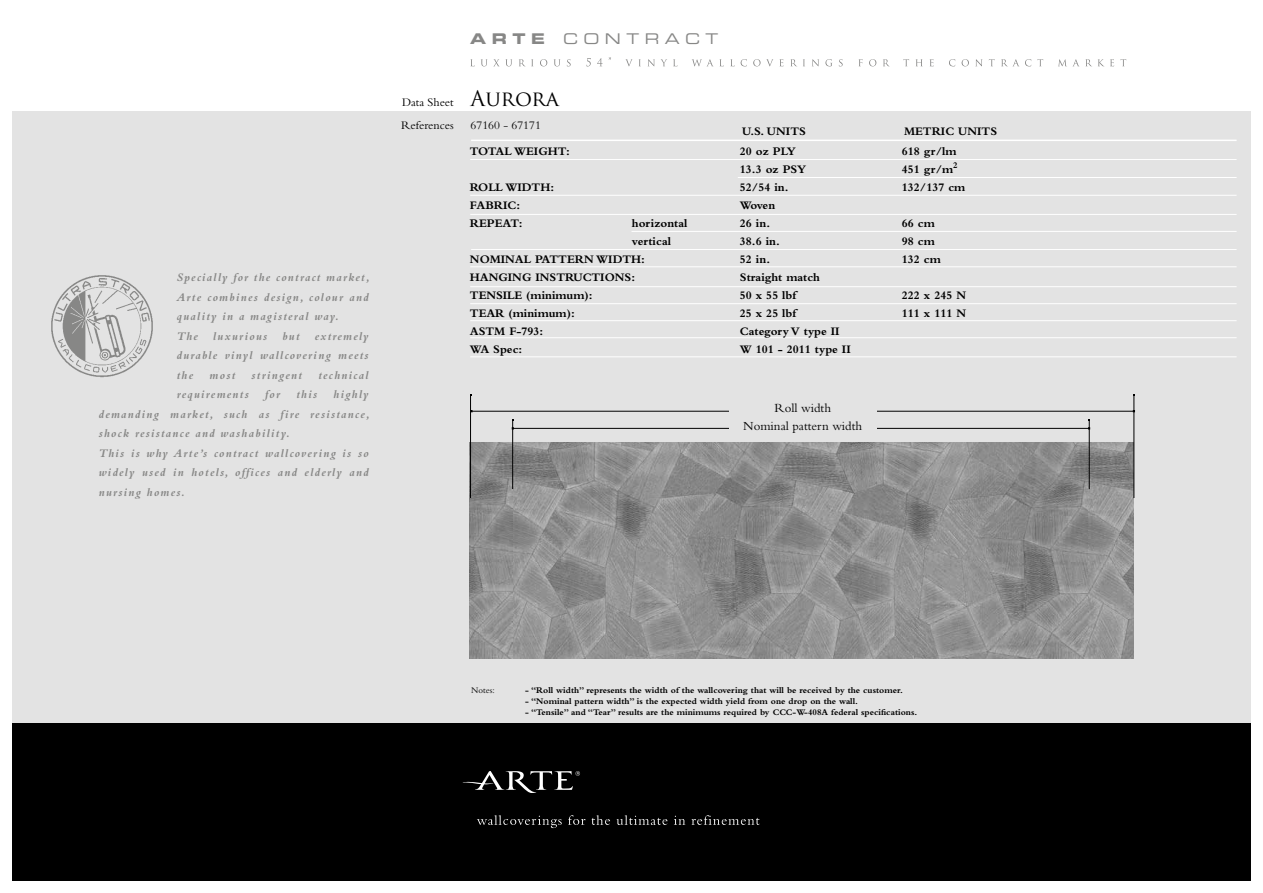
<style>
.page{position:relative;width:1263px;height:893px;background:#fff}
.page>*{position:absolute;margin:0;border:0;box-sizing:border-box;transform-origin:0 0}
.t1{font:21px "Trajan Pro";color:#000}
.t2{font:14.7px "Eurostile LT Std Ex 2";letter-spacing:.37em;color:#878786}
.t3{font:12.9px/18px "Bembo Std";color:#000;text-align:center}
.t4{font:italic 700 12px/19.5px "Bembo Std";letter-spacing:.1em;color:#878786}
.t5{font:700 12px "Bembo Std";color:#000}
.t6{font:12px/22.5px "Bembo Std";color:#000}
.t7{font:700 9px "Bembo Std";color:#000}
.t8{font:9px "Bembo Std";color:#000}
.s1{font-family:"Eurostile LT Std Bold Ex 2"}
</style>
<div class="page">
<div style="left:0;top:111px;width:1263px;height:677px;background:#e3e3e3"></div>
<hr style="left:471px;top:140px;width:765px;height:1px;background:#fff">
<hr style="left:470px;top:159px;width:766px;height:1px;background:#fff">
<hr style="left:738px;top:177px;width:498px;height:1px;background:#fff">
<hr style="left:470px;top:195px;width:766px;height:1px;background:#fff">
<hr style="left:470px;top:214px;width:766px;height:1px;background:#fff">
<hr style="left:631px;top:231px;width:605px;height:1px;background:#fff">
<hr style="left:471px;top:249px;width:765px;height:1px;background:#fff">
<hr style="left:470px;top:266px;width:766px;height:1px;background:#fff">
<hr style="left:470px;top:286px;width:766px;height:1px;background:#fff">
<hr style="left:470px;top:303px;width:766px;height:1px;background:#fff">
<hr style="left:470px;top:320px;width:766px;height:1px;background:#fff">
<hr style="left:470px;top:337px;width:766px;height:1px;background:#fff">
<hr style="left:470px;top:356px;width:766px;height:1px;background:#fff">
<img style="left:51px;top:275px;width:102px;height:103px">
<img style="left:470px;top:443px;width:664px;height:215px">
<hr style="left:1134px;top:395px;width:1px;height:103px;background:#000">
<hr style="left:470px;top:395px;width:1px;height:103px;background:#000">
<hr style="left:512px;top:420px;width:1px;height:69px;background:#000">
<hr style="left:1089px;top:420px;width:1px;height:69px;background:#000">
<hr style="left:513px;top:428px;width:575px;height:1px;background:#000">
<hr style="left:472px;top:411px;width:661px;height:1px;background:#000">
<div style="left:5px;top:723px;width:1254px;height:164px;background:#000"></div>
<svg style="left:470px;top:57px;width:656px;height:9px"></svg>
<div style="left:729px;top:403px;width:148px;height:19px;background:#e3e3e3"></div>
<div style="left:729px;top:421px;width:147px;height:19px;background:#e3e3e3"></div>
<svg style="left:477px;top:815px;width:282px;height:13px"></svg>
<svg style="left:463px;top:771px;width:117px;height:22px"></svg>
<div style="left:0;top:0;width:1263px;height:893px;border:12px solid #fff"></div>
<p class="t4" style="left:177px;top:268px;width:195px">Specially for the contract market,<br>Arte combines design, colour and quality in a magisteral way.<br>The</p>
<p class="t4" style="left:213px;top:326px;width:56px">luxurious</p>
<p class="t4" style="left:282px;top:326px;width:19px">but</p>
<p class="t4" style="left:177px;top:326px;width:194px;text-align:justify;text-indent:138px">extremely durable vinyl wallcovering meets the</p>
<p class="t4" style="left:210px;top:365px;width:27px">most</p>
<p class="t4" style="left:252px;top:365px;width:52px">stringent</p>
<p class="t4" style="left:318px;top:365px;width:52px">technical</p>
<p class="t4" style="left:177px;top:385px;width:74px">requirements</p>
<p class="t4" style="left:265px;top:385px;width:16px">for</p>
<p class="t4" style="left:296px;top:385px;width:22px">this</p>
<p class="t4" style="left:99px;top:385px;width:273px;text-indent:235px">highly demanding market, such as fire resistance, shock resistance and washability.<br>This is why Arte’s contract wallcovering is so widely used in hotels, offices and elderly and nursing homes.</p>
<p class="t2" style="left:470px;top:29px;width:250px"><span class="s1">ARTE</span> CONTRACT</p>
<p class="t6" style="left:401px;top:91px;width:54px">Data Sheet<br>References</p>
<h1 class="t1" style="left:471px;top:85px;width:90px">Aurora</h1>
<p class="t6" style="left:471px;top:114px;width:72px">67160 - 67171</p>
<p class="t5" style="left:742px;top:124px;width:65px">U.S. UNITS</p>
<p class="t5" style="left:904px;top:124px;width:95px">METRIC UNITS</p>
<p class="t5" style="left:470px;top:144px;width:101px">TOTAL WEIGHT:</p>
<p class="t5" style="left:740px;top:144px;width:57px">20 oz PLY</p>
<p class="t5" style="left:902px;top:144px;width:56px">618 gr/lm</p>
<p class="t5" style="left:740px;top:162px;width:68px">13.3 oz PSY</p>
<p class="t5" style="left:902px;top:162px;width:57px">451 gr/m<sup>2</sup></p>
<p class="t5" style="left:470px;top:180px;width:86px">ROLL WIDTH:</p>
<p class="t5" style="left:740px;top:180px;width:50px">52/54 in.</p>
<p class="t5" style="left:902px;top:180px;width:65px">132/137 cm</p>
<p class="t5" style="left:470px;top:198px;width:52px">FABRIC:</p>
<p class="t5" style="left:740px;top:198px;width:37px">Woven</p>
<p class="t5" style="left:470px;top:216px;width:54px">REPEAT:</p>
<p class="t5" style="left:632px;top:216px;width:57px">horizontal</p>
<p class="t5" style="left:740px;top:216px;width:32px">26 in.</p>
<p class="t5" style="left:902px;top:216px;width:34px">66 cm</p>
<p class="t5" style="left:632px;top:234px;width:41px">vertical</p>
<p class="t5" style="left:740px;top:234px;width:41px">38.6 in.</p>
<p class="t5" style="left:902px;top:234px;width:34px">98 cm</p>
<p class="t5" style="left:470px;top:252px;width:177px">NOMINAL PATTERN WIDTH:</p>
<p class="t5" style="left:740px;top:252px;width:32px">52 in.</p>
<p class="t5" style="left:902px;top:252px;width:40px">132 cm</p>
<p class="t5" style="left:470px;top:270px;width:167px">HANGING INSTRUCTIONS:</p>
<p class="t5" style="left:740px;top:270px;width:82px">Straight match</p>
<p class="t5" style="left:470px;top:288px;width:124px">TENSILE (minimum):</p>
<p class="t5" style="left:740px;top:288px;width:58px">50 x 55 lbf</p>
<p class="t5" style="left:902px;top:288px;width:66px">222 x 245 N</p>
<p class="t5" style="left:470px;top:306px;width:106px">TEAR (minimum):</p>
<p class="t5" style="left:740px;top:306px;width:58px">25 x 25 lbf</p>
<p class="t5" style="left:902px;top:306px;width:66px">111 x 111 N</p>
<p class="t5" style="left:470px;top:324px;width:75px">ASTM F-793:</p>
<p class="t5" style="left:740px;top:324px;width:101px">Category V type II</p>
<p class="t5" style="left:470px;top:342px;width:54px">WA Spec:</p>
<p class="t5" style="left:740px;top:342px;width:112px">W 101 - 2011 type II</p>
<p class="t3" style="left:743px;top:399px;width:121px">Roll width<br>Nominal pattern width</p>
<p class="t8" style="left:471px;top:685px;width:25px">Notes:</p>
<p class="t7" style="left:525px;top:686px;width:379px">- “Roll width” represents the width of the wallcovering that will be received by the customer.</p>
<p class="t7" style="left:525px;top:696px;width:334px">- “Nominal pattern width” is the expected width yield from one drop on the wall.</p>
<p class="t7" style="left:525px;top:707px;width:394px">- “Tensile” and “Tear” results are the minimums required by CCC-W-408A federal specifications.</p>
</div>
